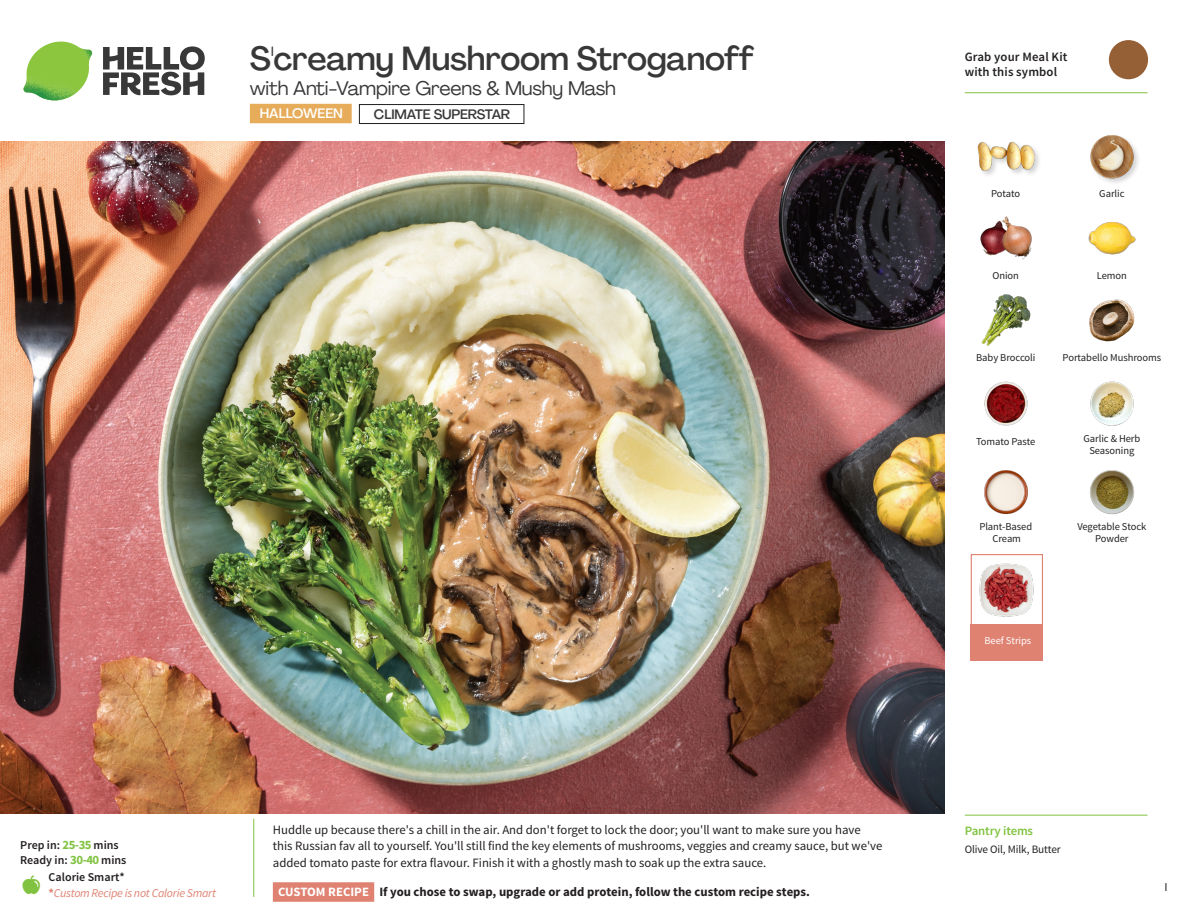
<style>
.page{position:relative;width:1188px;height:918px;background:#fff}
.page>*{position:absolute;margin:0;border:0;box-sizing:border-box;transform-origin:0 0}
._15_Titel_UK{font:500 33px "Agrandir";letter-spacing:-.01em;color:#383839}
._15_Titel_UK-2{font:19.5px "Agrandir";letter-spacing:-.01em;color:#383839}
.t1{font:500 13.5px "Agrandir";letter-spacing:-.01em;color:#383839}
.t2{font:500 13.5px "Agrandir";color:#fff}
.Step_6_Text_AU{font:12.75px/16.5px "Source Sans Pro";color:#231f20}
.Step_6_Text_AU-2{font:700 12.75px "Source Sans Pro";color:#231f20}
.t3{font:600 12.75px/15px "Source Sans Pro";letter-spacing:.01em;color:#231f20}
._04_Headers_Front{font:600 12.75px "Source Sans Pro";letter-spacing:-.01em;color:#81c340}
._04_Intro{font:600 12px "Source Sans Pro";color:#231f20}
._04_Intro-2{font:italic 12px "Source Sans Pro";letter-spacing:-.02em;color:#df8272}
.t4{font:12px "Source Sans Pro";color:#231f20}
._05_Pantry{font:11.25px "Source Sans Pro";letter-spacing:-.01em;color:#231f20}
._18_FRONT_ingredient{font:10.5px/12px "Source Sans Pro";letter-spacing:-.005em;color:#231f20;text-align:center}
._18_FRONT_ingredient-2{font:10.5px "Source Sans Pro";letter-spacing:-.005em;color:#fff}
.s1{font-weight:700;font-size:12.75px;color:#81c340}
.s2{font-weight:700;font-style:normal}
.s3{color:#fff}
</style>
<div class="page">
<svg style="left:103px;top:46px;width:102px;height:49px"></svg>
<img style="left:23px;top:42px;width:69px;height:59px">
<svg style="left:253px;top:818px;width:122px;height:84px"></svg>
<img style="left:0;top:142px;width:945px;height:672px">
<div style="left:971px;top:554px;width:72px;height:72px;border:1px solid #df8272"></div>
<div style="left:971px;top:624px;width:72px;height:37px;background:#df8272"></div>
<img style="left:979px;top:563px;width:55px;height:54px">
<div style="left:359px;top:104px;width:165px;height:20px;border:1px solid #231f20"></div>
<div style="left:250px;top:104px;width:102px;height:19px;background:#e6ac5a"></div>
<img style="left:1089px;top:299px;width:46px;height:43px">
<img style="left:1090px;top:381px;width:44px;height:45px">
<img style="left:984px;top:381px;width:44px;height:45px">
<img style="left:984px;top:470px;width:44px;height:45px">
<img style="left:981px;top:294px;width:50px;height:52px">
<img style="left:980px;top:216px;width:52px;height:44px">
<img style="left:1088px;top:221px;width:48px;height:34px">
<div style="left:977px;top:141px;width:65px;height:37px;background:#231f20;opacity:.2"></div>
<img style="left:977px;top:141px;width:57px;height:37px">
<img style="left:1090px;top:135px;width:48px;height:48px">
<img style="left:1089px;top:470px;width:46px;height:45px">
<hr style="left:965px;top:815px;width:183px;height:1px;background:#81c340">
<svg style="left:1091px;top:40px;width:58px;height:54px"></svg>
<hr style="left:965px;top:92px;width:183px;height:1px;background:#81c340">
<p class="_15_Titel_UK" style="left:250px;top:38px;width:506px">S'creamy Mushroom Stroganoff</p>
<p class="_15_Titel_UK-2" style="left:250px;top:76px;width:368px">with Anti-Vampire Greens &amp; Mushy Mash</p>
<p class="t2" style="left:260px;top:105px;width:85px">HALLOWEEN</p>
<p class="t1" style="left:374px;top:106px;width:138px">CLIMATE SUPERSTAR</p>
<p class="_04_Intro" style="left:20px;top:837px;width:100px">Prep in: <span class="s1">25-35</span> mins</p>
<p class="_04_Intro" style="left:20px;top:852px;width:108px">Ready in: <span class="s1">30-40</span> mins</p>
<p class="_04_Intro" style="left:49px;top:870px;width:78px">Calorie Smart*</p>
<p class="_04_Intro-2" style="left:49px;top:886px;width:169px"><span class="s2">*</span>Custom Recipe is not Calorie Smart</p>
<p class="Step_6_Text_AU" style="left:273px;top:821px;width:611px">Huddle up because there's a chill in the air. And don't forget to lock the door; you'll want to make sure you have this Russian fav all to yourself. You'll still find the key elements of mushrooms, veggies and creamy sauce, but we've added tomato paste for extra flavour. Finish it with a ghostly mash to soak up the extra sauce.</p>
<p class="Step_6_Text_AU-2" style="left:278px;top:883px;width:533px"><span class="s3">CUSTOM RECIPE</span> If you chose to swap, upgrade or add protein, follow the custom recipe steps.</p>
<p class="t3" style="left:965px;top:50px;width:104px">Grab your Meal Kit with this symbol</p>
<p class="_18_FRONT_ingredient" style="left:991px;top:188px;width:31px">Potato</p>
<p class="_18_FRONT_ingredient" style="left:1099px;top:188px;width:27px">Garlic</p>
<p class="_18_FRONT_ingredient" style="left:993px;top:270px;width:28px">Onion</p>
<p class="_18_FRONT_ingredient" style="left:1097px;top:270px;width:32px">Lemon</p>
<p class="_18_FRONT_ingredient" style="left:976px;top:352px;width:61px">Baby Broccoli</p>
<p class="_18_FRONT_ingredient" style="left:1063px;top:352px;width:100px">Portabello Mushrooms</p>
<p class="_18_FRONT_ingredient" style="left:976px;top:435px;width:61px">Tomato Paste</p>
<p class="_18_FRONT_ingredient" style="left:979px;top:521px;width:54px">Plant-Based<br>Cream</p>
<p class="_18_FRONT_ingredient-2" style="left:985px;top:634px;width:48px">Beef Strips</p>
<p class="_18_FRONT_ingredient" style="left:1083px;top:433px;width:58px">Garlic &amp; Herb<br>Seasoning</p>
<p class="_18_FRONT_ingredient" style="left:1077px;top:521px;width:71px">Vegetable Stock<br>Powder</p>
<p class="_04_Headers_Front" style="left:965px;top:822px;width:70px">Pantry items</p>
<p class="_05_Pantry" style="left:965px;top:842px;width:98px">Olive Oil, Milk, Butter</p>
<p class="t4" style="left:1165px;top:879px;width:5px">I</p>
</div>
